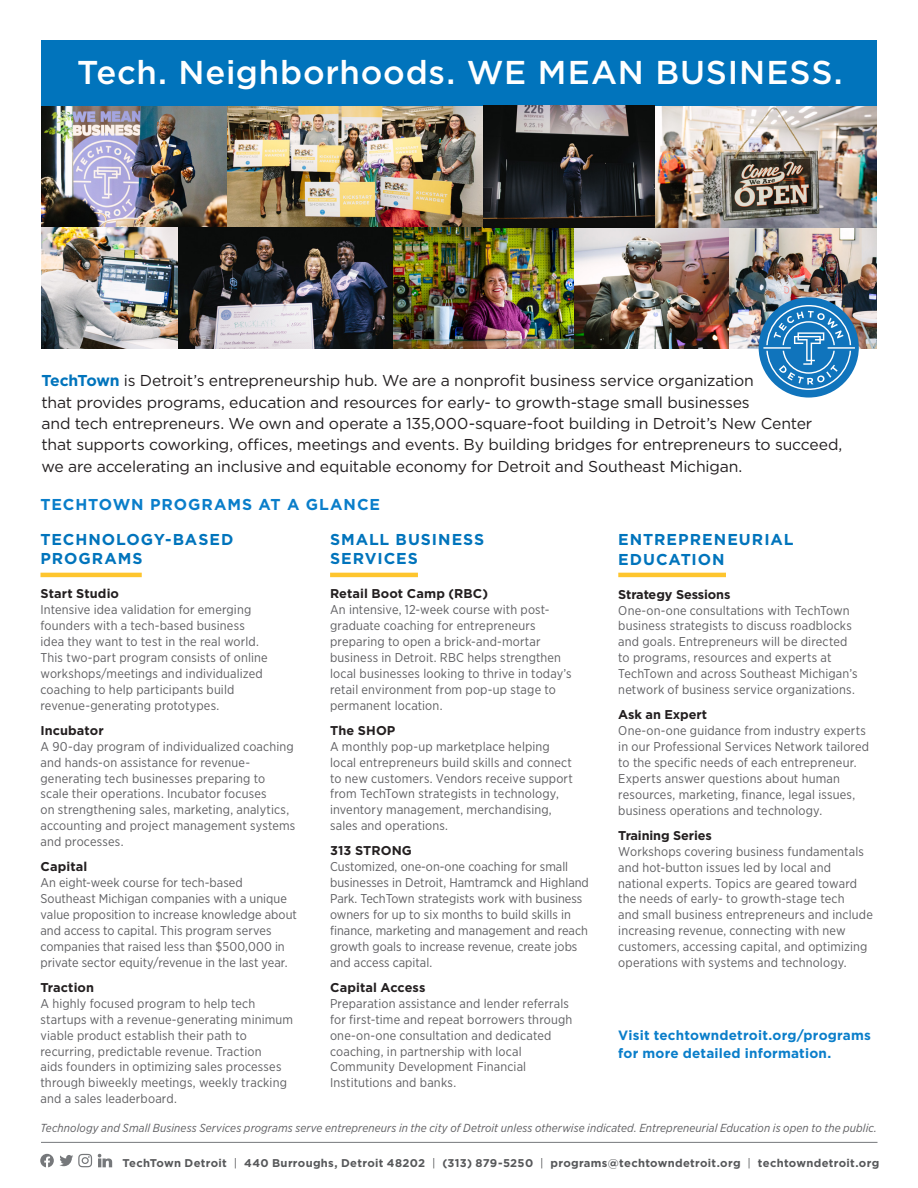
<style>
.page{position:relative;width:918px;height:1188px;background:#fff}
.page>*{position:absolute;margin:0;border:0;box-sizing:border-box;transform-origin:0 0}
.t1{font:500 33px "Gotham";letter-spacing:.025em;color:#fff}
.t2{font:15.75px/21.3px "Gotham";letter-spacing:-.01em;color:#231f20}
.Program_Italics{font:700 15.75px/19.5px "Gotham";letter-spacing:.06em;color:#0174bc}
.Program_Italics-2{font:700 15.75px "Gotham";letter-spacing:.055em;color:#0a7eca}
.Program_Italics-3{font:700 13.5px/18px "Gotham";letter-spacing:.015em;color:#0a7eca}
._10pt_Highlighted{font:12.75px/15.9px "Gotham Narrow";letter-spacing:.01em;color:#5f5f62}
._10pt_Highlighted-2{font:italic 11.7px "Gotham Narrow";letter-spacing:.01em;color:#5f5f62}
.t3{font:700 11.25px "Gotham";letter-spacing:.025em;color:#57585a}
.s1{font-weight:700;color:#0174bc}
.s2{font-family:"Gotham";font-weight:700;color:#231f20}
.s3{font-weight:400}
</style>
<div class="page">
<img style="left:41px;top:106px;width:836px;height:243px">
<img style="left:393px;top:227px;width:181px;height:122px">
<div style="left:18px;top:40px;width:878px;height:66px;background:#0174bc"></div>
<svg style="left:759px;top:297px;width:100px;height:101px"></svg>
<div style="left:878px;top:0;width:40px;height:1182px;background:#fff"></div>
<hr style="left:40px;top:1142px;width:838px;height:1px;background:#76787b">
<div style="left:0;top:0;width:40px;height:1177px;background:#fff"></div>
<svg style="left:98px;top:1154px;width:14px;height:13px"></svg>
<svg style="left:40px;top:1154px;width:52px;height:13px"></svg>
<hr style="left:40px;top:573px;width:102px;height:4px;background:#fec52e">
<hr style="left:330px;top:573px;width:88px;height:4px;background:#fec52e">
<hr style="left:618px;top:573px;width:108px;height:4px;background:#fec52e">
<p class="t1" style="left:77px;top:51px;width:767px">Tech. Neighborhoods. WE MEAN BUSINESS.</p>
<p class="t2" style="left:41px;top:370px;width:802px"><span class="s1">TechTown</span> is Detroit’s entrepreneurship hub. We are a nonprofit business service organization<br>that provides programs, education and resources for early- to growth-stage small businesses<br>and tech entrepreneurs. We own and operate a 135,000-square-foot building in Detroit’s New Center that supports coworking, offices, meetings and events. By building bridges for entrepreneurs to succeed, we are accelerating an inclusive and equitable economy for Detroit and Southeast Michigan.</p>
<p class="Program_Italics-2" style="left:40px;top:494px;width:341px">TECHTOWN PROGRAMS AT A GLANCE</p>
<p class="Program_Italics" style="left:40px;top:529px;width:194px">TECHNOLOGY-BASED<br>PROGRAMS</p>
<p class="_10pt_Highlighted" style="left:40px;top:586px;width:229px"><span class="s2">Start Studio<br></span>Intensive idea validation for emerging founders with a tech-based business idea they want to test in the real world.<br>This two-part program consists of online workshops/meetings and individualized coaching to help participants build revenue-generating prototypes.</p>
<p class="_10pt_Highlighted" style="left:40px;top:722px;width:256px"><span class="s2">Incubator<br></span>A 90-day program of individualized coaching and hands-on assistance for revenue&shy;generating tech businesses preparing to scale their operations. Incubator focuses<br>on strengthening sales, marketing, analytics, accounting and project management systems and processes.</p>
<p class="_10pt_Highlighted" style="left:40px;top:859px;width:258px"><span class="s2">Capital<br></span>An eight-week course for tech-based Southeast Michigan companies with a unique value proposition to increase knowledge about and access to capital. This program serves companies that raised less than $500,000 in private sector equity/revenue in the last year.</p>
<p class="_10pt_Highlighted" style="left:40px;top:979px;width:254px"><span class="s2">Traction<br></span>A highly focused program to help tech startups with a revenue-generating minimum viable product establish their path to recurring, predictable revenue. Traction<br>aids founders in optimizing sales processes through biweekly meetings, weekly tracking and a sales leaderboard.</p>
<p class="Program_Italics" style="left:330px;top:529px;width:156px">SMALL BUSINESS<br>SERVICES</p>
<p class="_10pt_Highlighted" style="left:330px;top:586px;width:243px"><span class="s2">Retail Boot Camp (RBC)<br></span>An intensive, 12-week course with post&shy;graduate coaching for entrepreneurs preparing to open a brick-and-mortar business in Detroit. RBC helps strengthen local businesses looking to thrive in today’s retail environment from pop-up stage to permanent location.</p>
<p class="_10pt_Highlighted" style="left:330px;top:722px;width:244px"><span class="s2">The SHOP<br></span>A monthly pop-up marketplace helping local entrepreneurs build skills and connect to new customers. Vendors receive support from TechTown strategists in technology, inventory management, merchandising, sales and operations.</p>
<p class="_10pt_Highlighted" style="left:330px;top:843px;width:260px"><span class="s2">313 STRONG<br></span>Customized, one-on-one coaching for small businesses in Detroit, Hamtramck and Highland Park. TechTown strategists work with business owners for up to six months to build skills in finance, marketing and management and reach growth goals to increase revenue, create jobs and access capital.</p>
<p class="_10pt_Highlighted" style="left:330px;top:979px;width:244px"><span class="s2">Capital Access<br></span>Preparation assistance and lender referrals for first-time and repeat borrowers through one-on-one consultation and dedicated coaching, in partnership with local Community Development Financial Institutions and banks.</p>
<p class="Program_Italics" style="left:618px;top:529px;width:177px">ENTREPRENEURIAL<br>EDUCATION</p>
<p class="_10pt_Highlighted" style="left:618px;top:586px;width:241px"><span class="s2">Strategy Sessions<br></span>One-on-one consultations with TechTown business strategists to discuss roadblocks and goals. Entrepreneurs will be directed to programs, resources and experts at TechTown and across Southeast Michigan’s network of business service organizations.</p>
<p class="_10pt_Highlighted" style="left:618px;top:706px;width:252px"><span class="s2">Ask an Expert<br></span>One-on-one guidance from industry experts in our Professional Services Network tailored to the specific needs of each entrepreneur.<br>Experts answer questions about human resources, marketing, finance, legal issues, business operations and technology.</p>
<p class="_10pt_Highlighted" style="left:618px;top:827px;width:256px"><span class="s2">Training Series<br></span>Workshops covering business fundamentals and hot-button issues led by local and national experts. Topics are geared toward the needs of early- to growth-stage tech<br>and small business entrepreneurs and include increasing revenue, connecting with new customers, accessing capital, and optimizing operations with systems and technology.</p>
<p class="Program_Italics-3" style="left:618px;top:1026px;width:254px">Visit techtowndetroit.org/programs for more detailed information.</p>
<p class="_10pt_Highlighted-2" style="left:40px;top:1121px;width:838px">Technology and Small Business Services programs serve entrepreneurs in the city of Detroit unless otherwise indicated. Entrepreneurial Education is open to the public.</p>
<p class="t3" style="left:123px;top:1155px;width:758px">TechTown Detroit <span class="s3">|</span> 440 Burroughs, Detroit 48202 <span class="s3">|</span> (313) 879-5250 <span class="s3">|</span> programs@techtowndetroit.org <span class="s3">|</span> techtowndetroit.org</p>
</div>
